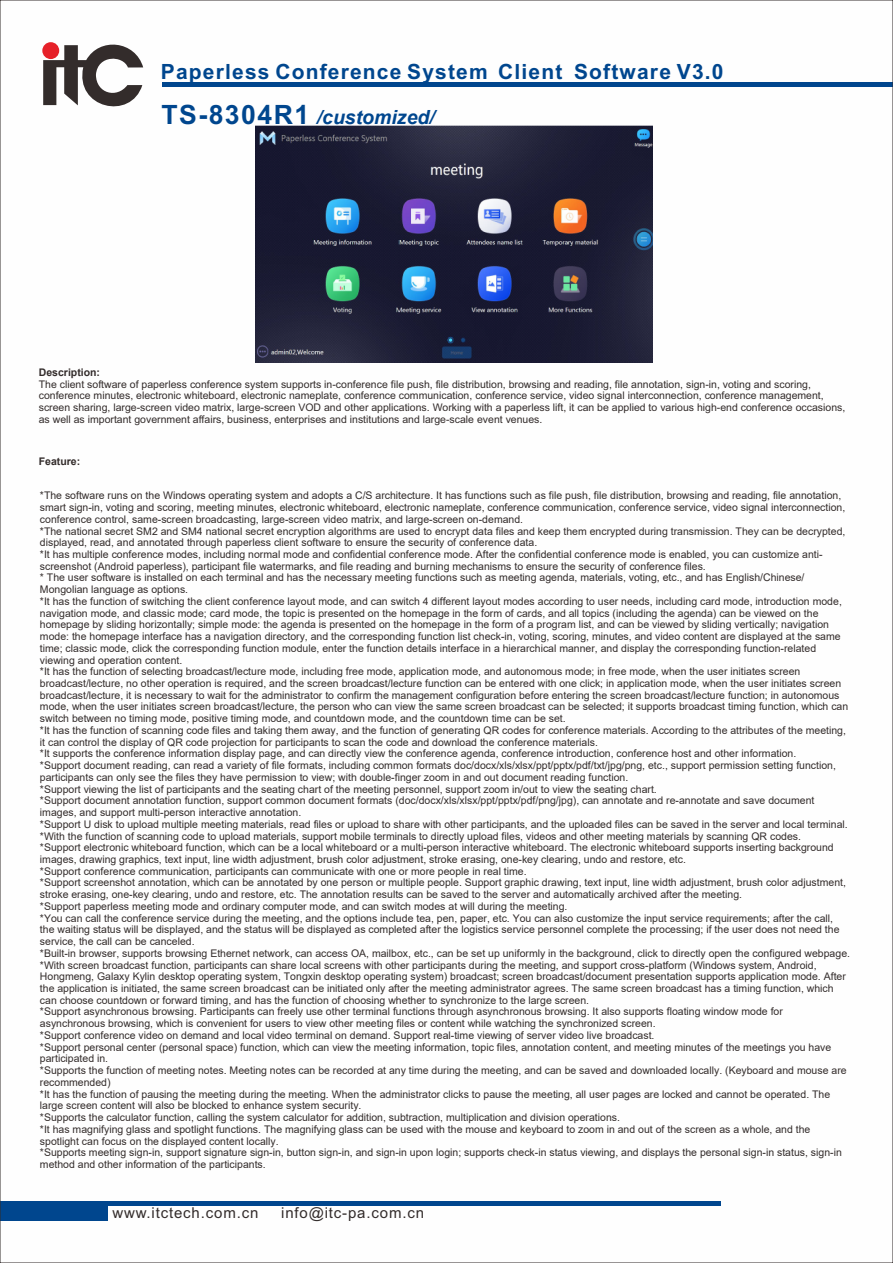
<style>
.page{position:relative;width:893px;height:1263px;background:#fff}
.page>*{position:absolute;margin:0;border:0;box-sizing:border-box;transform-origin:0 0}
.t1{font:700 21px "Arial";letter-spacing:.055em;color:#00468e}
.t2{font:italic 700 19.5px "Arial";color:#00468e}
.t3{font:15px "Arial";letter-spacing:.055em;color:#332c2b}
.t4{font:10.5px/11.7px "Arial";color:#332c2b}
.t5{font:700 10.5px "Arial";color:#332c2b}
.s1{font-style:normal;font-size:26.55px}
.s2{font-style:inherit}
</style>
<div class="page">
<hr style="left:0;top:1202px;width:720px;height:4px;background:#00468e">
<div style="left:0;top:1202px;width:108px;height:18px;background:#00468e"></div>
<hr style="left:163px;top:82px;width:730px;height:4px;background:#00468e">
<svg style="left:43px;top:42px;width:100px;height:65px"></svg>
<img style="left:256px;top:126px;width:396px;height:236px">
<h1 class="t1" style="left:161px;top:64px;width:564px">Paperless Conference System Client Software V3.0</h1>
<h2 class="t2" style="left:161px;top:104px;width:275px"><span class="s1">TS-8304R1</span> /customized/</h2>
<p class="t5" style="left:39px;top:365px;width:63px">Description:</p>
<p class="t4" style="left:39px;top:379px;width:808px">The client software of paperless conference system supports in-conference file push, file distribution, browsing and reading, file annotation, sign-in, voting and scoring, conference minutes, electronic whiteboard, electronic nameplate, conference communication, conference service, video signal interconnection, conference management, screen sharing, large-screen video matrix, large-screen VOD and other applications. Working with a paperless lift, it can be applied to various high-end conference occasions, as well as important government affairs, business, enterprises and institutions and large-scale event venues.</p>
<p class="t5" style="left:39px;top:454px;width:43px">Feature:</p>
<p class="t4" style="left:40px;top:490px;width:807px">*The software runs on the Windows operating system and adopts a C/S architecture. It has functions such as file push, file distribution, browsing and reading, file annotation, smart sign-in, voting and scoring, meeting minutes, electronic whiteboard, electronic nameplate, conference communication, conference service, video signal interconnection, conference control, same-screen broadcasting, large-screen video matrix, and large-screen on-demand.<br>*The national secret SM2 and SM4 national secret encryption algorithms are used to encrypt data files and keep them encrypted during transmission. They can be decrypted, displayed, read, and annotated through paperless client software to ensure the security of conference data.<br>*It has multiple conference modes, including normal mode and confidential conference mode. After the confidential conference mode is enabled, you can customize anti&shy;screenshot (Android paperless), participant file watermarks, and file reading and burning mechanisms to ensure the security of conference files.<br>* <span class="s2">The user software is installed on each terminal and has the necessary meeting functions such as meeting agenda, materials, voting, etc., and has English/Chinese/ Mongolian language as options.</span></p>
<p class="t4" style="left:40px;top:595px;width:812px">*It has the function of switching the client conference layout mode, and can switch 4 different layout modes according to user needs, including card mode, introduction mode, navigation mode, and classic mode; card mode, the topic is presented on the homepage in the form of cards, and all topics (including the agenda) can be viewed on the homepage by sliding horizontally; simple mode: the agenda is presented on the homepage in the form of a program list, and can be viewed by sliding vertically; navigation mode: the homepage interface has a navigation directory, and the corresponding function list check-in, voting, scoring, minutes, and video content are displayed at the same time; classic mode, click the corresponding function module, enter the function details interface in a hierarchical manner, and display the corresponding function-related viewing and operation content.<br>*It has the function of selecting broadcast/lecture mode, including free mode, application mode, and autonomous mode; in free mode, when the user initiates screen broadcast/lecture, no other operation is required, and the screen broadcast/lecture function can be entered with one click; in application mode, when the user initiates screen broadcast/lecture, it is necessary to wait for the administrator to confirm the management configuration before entering the screen broadcast/lecture function; in autonomous mode, when the user initiates screen broadcast/lecture, the person who can view the same screen broadcast can be selected; it supports broadcast timing function, which can switch between no timing mode, positive timing mode, and countdown mode, and the countdown time can be set.<br>*It has the function of scanning code files and taking them away, and the function of generating QR codes for conference materials. According to the attributes of the meeting, it can control the display of QR code projection for participants to scan the code and download the conference materials.<br>*It supports the conference information display page, and can directly view the conference agenda, conference introduction, conference host and other information.<br>*Support document reading, can read a variety of file formats, including common formats doc/docx/xls/xlsx/ppt/pptx/pdf/txt/jpg/png, etc., support permission setting function, participants can only see the files they have permission to view; with double-finger zoom in and out document reading function.<br>*Support viewing the list of participants and the seating chart of the meeting personnel, support zoom in/out to view the seating chart.<br>*Support document annotation function, support common document formats (doc/docx/xls/xlsx/ppt/pptx/pdf/png/jpg), can annotate and re-annotate and save document images, and support multi-person interactive annotation.<br>*Support U disk to upload multiple meeting materials, read files or upload to share with other participants, and the uploaded files can be saved in the server and local terminal. *With the function of scanning code to upload materials, support mobile terminals to directly upload files, videos and other meeting materials by scanning QR codes.<br>*Support electronic whiteboard function, which can be a local whiteboard or a multi-person interactive whiteboard. The electronic whiteboard supports inserting background images, drawing graphics, text input, line width adjustment, brush color adjustment, stroke erasing, one-key clearing, undo and restore, etc.<br>*Support conference communication, participants can communicate with one or more people in real time.<br>*Support screenshot annotation, which can be annotated by one person or multiple people. Support graphic drawing, text input, line width adjustment, brush color adjustment, stroke erasing, one-key clearing, undo and restore, etc. The annotation results can be saved to the server and automatically archived after the meeting.<br>*Support paperless meeting mode and ordinary computer mode, and can switch modes at will during the meeting.<br>*You can call the conference service during the meeting, and the options include tea, pen, paper, etc. You can also customize the input service requirements; after the call, the waiting status will be displayed, and the status will be displayed as completed after the logistics service personnel complete the processing; if the user does not need the service, the call can be canceled.<br>*Built-in browser, supports browsing Ethernet network, can access OA, mailbox, etc., can be set up uniformly in the background, click to directly open the configured webpage. *With screen broadcast function, participants can share local screens with other participants during the meeting, and support cross-platform (Windows system, Android, Hongmeng, Galaxy Kylin desktop operating system, Tongxin desktop operating system) broadcast; screen broadcast/document presentation supports application mode. After the application is initiated, the same screen broadcast can be initiated only after the meeting administrator agrees. The same screen broadcast has a timing function, which can choose countdown or forward timing, and has the function of choosing whether to synchronize to the large screen.<br>*Support asynchronous browsing. Participants can freely use other terminal functions through asynchronous browsing. It also supports floating window mode for asynchronous browsing, which is convenient for users to view other meeting files or content while watching the synchronized screen.<br>*Support conference video on demand and local video terminal on demand. Support real-time viewing of server video live broadcast.<br>*Support personal center (personal space) function, which can view the meeting information, topic files, annotation content, and meeting minutes of the meetings you have participated in.<br>*Supports the function of meeting notes. Meeting notes can be recorded at any time during the meeting, and can be saved and downloaded locally. (Keyboard and mouse are recommended)<br>*It has the function of pausing the meeting during the meeting. When the administrator clicks to pause the meeting, all user pages are locked and cannot be operated. The large screen content will also be blocked to enhance system security.<br>*Supports the calculator function, calling the system calculator for addition, subtraction, multiplication and division operations.<br>*It has magnifying glass and spotlight functions. The magnifying glass can be used with the mouse and keyboard to zoom in and out of the screen as a whole, and the spotlight can focus on the displayed content locally.<br>*Supports meeting sign-in, support signature sign-in, button sign-in, and sign-in upon login; supports check-in status viewing, and displays the personal sign-in status, sign-in method and other information of the participants.</p>
<h3 class="t3" style="left:112px;top:1207px;width:147px">www.itctech.com.cn</h3>
<h3 class="t3" style="left:281px;top:1207px;width:144px">info@itc-pa.com.cn</h3>
</div>
